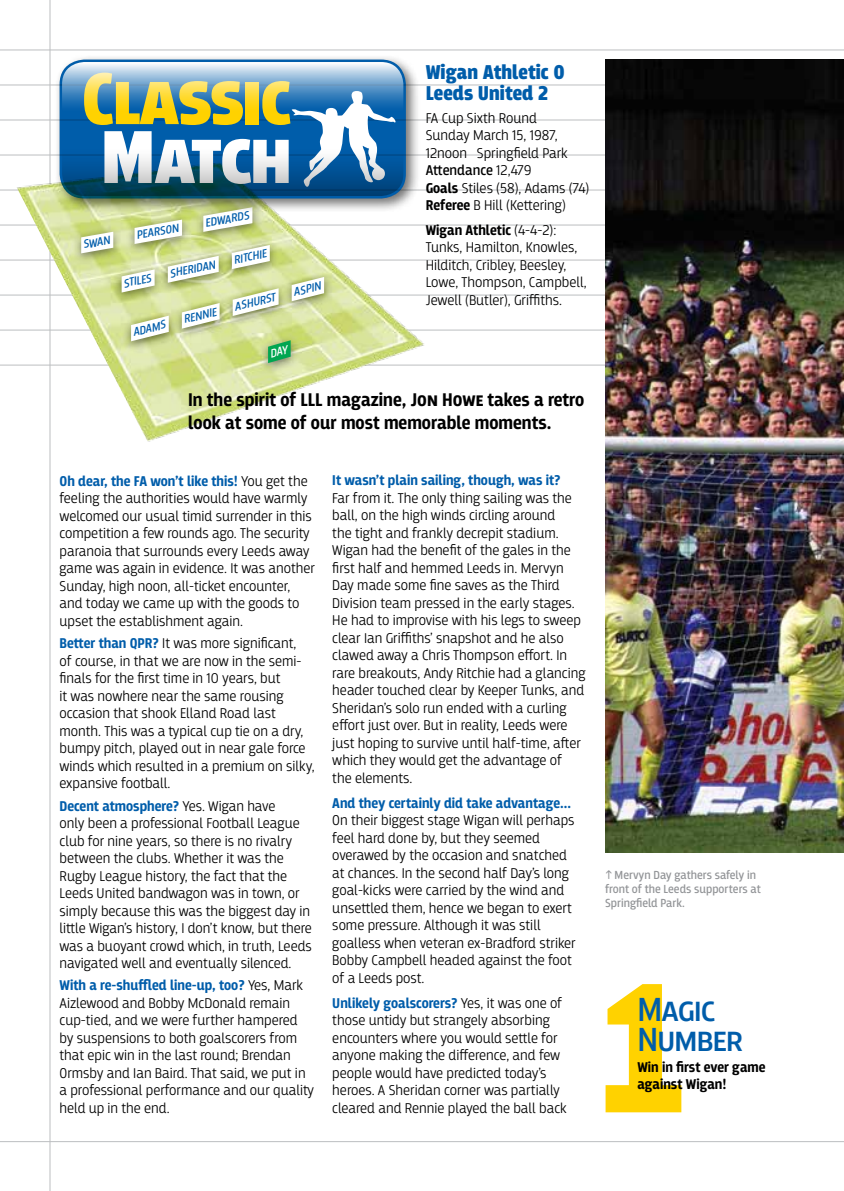
<style>
.page{position:relative;width:844px;height:1191px;background:#fff}
.page>*{position:absolute;margin:0;border:0;box-sizing:border-box;transform-origin:0 0}
.t1{font:900 194.25px "Breakers";color:#ffd200}
.t2{font:900 78.58px "Breakers";letter-spacing:-.025em;color:#fff}
.t3{font:900 76.65px "Breakers";letter-spacing:-.02em;color:#ffd200}
.t4{font:35px/29.8px "Breakers";letter-spacing:-.02em;color:#005daa}
.t5{font:900 21px/21px "Breakers";color:#005daa}
.t6{font:700 19.25px/22.8px "Breakers";color:#000}
.t7{font:300 14.88px/17.5px "Breakers";color:#000}
.t8{font:700 14.88px "Breakers";color:#005daa}
.t9{font:700 14.88px/17.5px "Breakers";color:#000}
.t10{font:12.25px/14px "Breakers";color:#939598}
.t11{font:italic 12.25px "Breakers";color:#005daa}
.s1{font-weight:400}
.s2{font-weight:700}
.s3{font-weight:700;color:#005daa}
</style>
<div class="page">
<hr style="left:0;top:50px;width:843px;height:1px;background:#bcbec0">
<hr style="left:0;top:85px;width:843px;height:1px;background:#bcbec0">
<hr style="left:0;top:120px;width:843px;height:1px;background:#bcbec0">
<hr style="left:0;top:155px;width:843px;height:1px;background:#bcbec0">
<hr style="left:0;top:190px;width:843px;height:1px;background:#bcbec0">
<hr style="left:0;top:225px;width:843px;height:1px;background:#bcbec0">
<hr style="left:0;top:260px;width:843px;height:1px;background:#bcbec0">
<hr style="left:0;top:295px;width:843px;height:1px;background:#bcbec0">
<hr style="left:0;top:330px;width:843px;height:1px;background:#bcbec0">
<hr style="left:0;top:365px;width:843px;height:1px;background:#bcbec0">
<hr style="left:50px;top:0;width:1px;height:1191px;background:#bcbec0">
<hr style="left:0;top:1141px;width:843px;height:1px;background:#bcbec0">
<img style="left:12px;top:154px;width:424px;height:289px">
<img style="left:605px;top:60px;width:238px;height:792px">
<div style="left:55px;top:55px;width:366px;height:158px;background:#000;opacity:.55"></div>
<div style="left:60px;top:60px;width:346px;height:138px;background:#005daa;border-radius:25px"></div>
<svg style="left:62px;top:62px;width:341px;height:314px"></svg>
<h3 class="t3" style="left:81px;top:54px;width:211px">Classic</h3>
<h2 class="t2" style="left:100px;top:111px;width:193px">Match</h2>
<p class="t11" style="left:82px;top:237px;width:29px;rotate:-10deg">SWAN</p>
<p class="t11" style="left:135px;top:228px;width:44px;rotate:-10deg">PEARSON</p>
<p class="t11" style="left:204px;top:216px;width:46px;rotate:-10deg">EDWARDS</p>
<p class="t11" style="left:122px;top:277px;width:30px;rotate:-12deg">STILES</p>
<p class="t11" style="left:168px;top:267px;width:48px;rotate:-12deg">SHERIDAN</p>
<p class="t11" style="left:131px;top:325px;width:35px;rotate:-14deg">ADAMS</p>
<p class="t11" style="left:182px;top:313px;width:35px;rotate:-14deg">RENNIE</p>
<p class="t11" style="left:232px;top:253px;width:35px;rotate:-12deg">RITCHIE</p>
<p class="t11" style="left:232px;top:300px;width:43px;rotate:-14deg">ASHURST</p>
<p class="t11" style="left:291px;top:285px;width:29px;rotate:-14deg">ASPIN</p>
<h3 class="t5" style="left:425px;top:63px;width:140px">Wigan Athletic 0<br>Leeds United 2</h3>
<p class="t7" style="left:425px;top:109px;width:165px">FA Cup Sixth Round<br>Sunday March 15, 1987,<br>12noon Springfield Park<br><span class="s1">Attendance</span> 12,479<br><span class="s2">Goals</span> Stiles (58), Adams (74)<br><span class="s2">Referee</span> B Hill (Kettering)</p>
<p class="t7" style="left:425px;top:221px;width:162px"><span class="s2">Wigan Athletic</span> (4-4-2):<br>Tunks, Hamilton, Knowles,<br>Hilditch, Cribley, Beesley,<br>Lowe, Thompson, Campbell,<br>Jewell (Butler), Griffiths.</p>
<p class="t6" style="left:188px;top:389px;width:397px">In the spirit of LLL magazine, Jon Howe takes a retro look at some of our most memorable moments.</p>
<p class="t7" style="left:60px;top:472px;width:257px"><span class="s3">Oh dear, the FA won’t like this!</span> You get the feeling the authorities would have warmly welcomed our usual timid surrender in this competition a few rounds ago. The security paranoia that surrounds every Leeds away game was again in evidence. It was another Sunday, high noon, all-ticket encounter, and today we came up with the goods to upset the establishment again.</p>
<p class="t7" style="left:60px;top:634px;width:256px"><span class="s3">Better than QPR?</span> It was more significant,<br>of course, in that we are now in the semi&shy;finals for the first time in 10 years, but<br>it was nowhere near the same rousing occasion that shook Elland Road last month. This was a typical cup tie on a dry, bumpy pitch, played out in near gale force winds which resulted in a premium on silky, expansive football.</p>
<p class="t7" style="left:60px;top:797px;width:254px"><span class="s3">Decent atmosphere?</span> Yes. Wigan have<br>only been a professional Football League club for nine years, so there is no rivalry between the clubs. Whether it was the Rugby League history, the fact that the Leeds United bandwagon was in town, or simply because this was the biggest day in little Wigan’s history, I don’t know, but there was a buoyant crowd which, in truth, Leeds navigated well and eventually silenced.</p>
<p class="t7" style="left:60px;top:976px;width:256px"><span class="s3">With a re-shuffled line-up, too?</span> Yes, Mark Aizlewood and Bobby McDonald remain cup-tied, and we were further hampered by suspensions to both goalscorers from that epic win in the last round; Brendan Ormsby and Ian Baird. That said, we put in a professional performance and our quality held up in the end.</p>
<p class="t8" style="left:332px;top:472px;width:230px">It wasn’t plain sailing, though, was it?</p>
<p class="t7" style="left:332px;top:489px;width:255px">Far from it. The only thing sailing was the ball, on the high winds circling around<br>the tight and frankly decrepit stadium.<br>Wigan had the benefit of the gales in the first half and hemmed Leeds in. Mervyn Day made some fine saves as the Third Division team pressed in the early stages.<br>He had to improvise with his legs to sweep clear Ian Griffiths’ snapshot and he also clawed away a Chris Thompson effort. In rare breakouts, Andy Ritchie had a glancing header touched clear by Keeper Tunks, and Sheridan’s solo run ended with a curling effort just over. But in reality, Leeds were just hoping to survive until half-time, after which they would get the advantage of<br>the elements.</p>
<p class="t8" style="left:332px;top:794px;width:240px">And they certainly did take advantage...</p>
<p class="t7" style="left:332px;top:811px;width:245px">On their biggest stage Wigan will perhaps feel hard done by, but they seemed overawed by the occasion and snatched at chances. In the second half Day’s long goal-kicks were carried by the wind and unsettled them, hence we began to exert some pressure. Although it was still goalless when veteran ex-Bradford striker Bobby Campbell headed against the foot of a Leeds post.</p>
<p class="t7" style="left:332px;top:994px;width:236px"><span class="s3">Unlikely goalscorers?</span> Yes, it was one of those untidy but strangely absorbing encounters where you would settle for anyone making the difference, and few people would have predicted today’s heroes. A Sheridan corner was partially cleared and Rennie played the ball back</p>
<p class="t10" style="left:605px;top:868px;width:157px;text-indent:10px">Mervyn Day gathers safely in front of the Leeds supporters at<br>Springfield Park.</p>
<h1 class="t1" style="left:593px;top:935px;width:99px">1</h1>
<h3 class="t4" style="left:637px;top:995px;width:107px">Magic<br>Number</h3>
<p class="t9" style="left:637px;top:1058px;width:130px">Win in first ever game against Wigan!</p>
</div>
